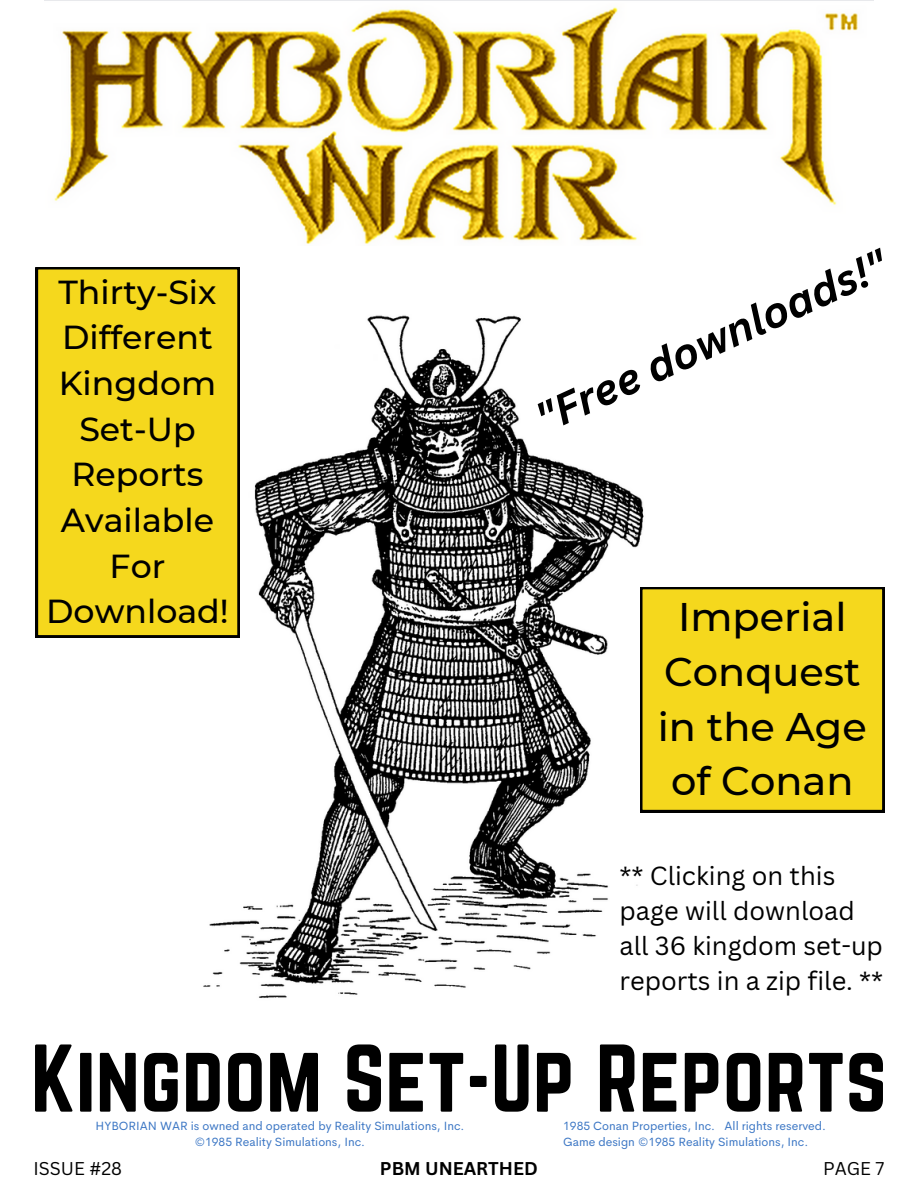
<style>
.page{position:relative;width:918px;height:1188px;background:#fff}
.page>*{position:absolute;margin:0;border:0;box-sizing:border-box;transform-origin:0 0}
.t1{font:84px "Norwester";color:#000}
.t2{font:italic 700 42.15px "Canva Sans";color:#000}
.t3{font:500 39.9px/54.9px "Montserrat";color:#000;text-align:center}
.t4{font:500 33.15px/45.6px "Montserrat";color:#000;text-align:center}
.t5{font:25.5px/34.8px "Canva Sans";color:#000}
.t6{font:18px "Canva Sans";color:#000}
.t7{font:700 18px "Canva Sans";color:#000}
.t8{font:12px/16px "Cerebri Sans";color:#3b76c4}
</style>
<div class="page">
<img style="left:174px;top:315px;width:495px;height:683px">
<img style="left:44px;top:0;width:830px;height:244px">
<div style="left:36px;top:267px;width:204px;height:370px;background:#f5d81d"></div>
<div style="left:640px;top:587px;width:244px;height:225px;background:#f5d81d"></div>
<h3 class="t4" style="left:46px;top:269px;width:184px">Thirty-Six<br>Different<br>Kingdom<br>Set-Up<br>Reports<br>Available<br>For<br>Download!</h3>
<h2 class="t2" style="left:526px;top:395px;width:383px;rotate:-25deg">"Free downloads!"</h2>
<h3 class="t3" style="left:658px;top:589px;width:210px">Imperial<br>Conquest in the Age of Conan</h3>
<h3 class="t5" style="left:620px;top:858px;width:265px">** Clicking on this page will download all 36 kingdom set-up reports in a zip file. **</h3>
<h1 class="t1" style="left:31px;top:1028px;width:858px">Kingdom Set-Up Reports</h1>
<p class="t8" style="left:95px;top:1118px;width:371px;text-align:center">HYBORIAN WAR is owned and operated by Reality Simulations, Inc. ©1985 Reality Simulations, Inc.</p>
<p class="t8" style="left:563px;top:1118px;width:264px">1985 Conan Properties, Inc. All rights reserved.<br>Game design ©1985 Reality Simulations, Inc.</p>
<h3 class="t6" style="left:34px;top:1156px;width:90px">ISSUE #28</h3>
<h3 class="t7" style="left:380px;top:1156px;width:159px">PBM UNEARTHED</h3>
<h3 class="t6" style="left:823px;top:1156px;width:63px">PAGE 7</h3>
</div>
